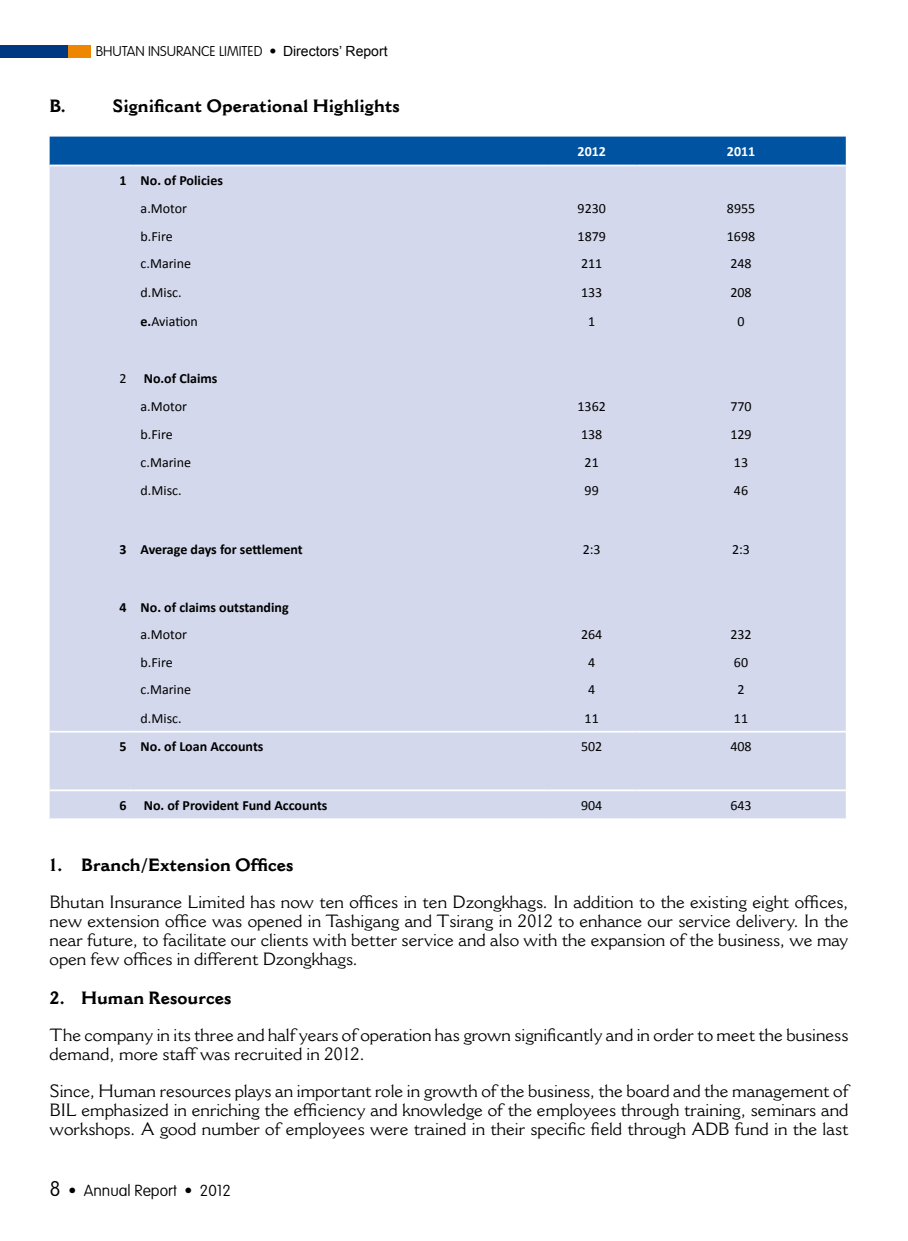
<style>
.page{position:relative;width:908px;height:1241px;background:#fff}
.page>*{position:absolute;margin:0;border:0;box-sizing:border-box;transform-origin:0 0}
.t1{font:17.5px/19.2px "Cantoria MT Std";color:#000;text-align:justify}
.t2{font:700 17.5px "Cantoria MT Std";color:#000}
.t3{font:100 15.75px "VAG Rounded";color:#000}
.t4{font:14px "Calibri";color:#000}
.t5{font:700 14px/28px "Calibri";color:#000}
.t6{font:100 14px "VAG Rounded";color:#000}
.t7{font:700 14px "Calibri";color:#fff}
.s1{font-family:"Arial";font-weight:400}
.s2{font-weight:700}
.s3{font-weight:400}
.s4{font-size:21px}
</style>
<div class="page">
<div style="left:0;top:45px;width:91px;height:12px;background:#ef8600"></div>
<div style="left:0;top:45px;width:68px;height:12px;background:#003882"></div>
<div style="left:50px;top:136px;width:796px;height:28px;background:#0053a0"></div>
<div style="left:50px;top:166px;width:796px;height:652px;background:#d3d8ec"></div>
<hr style="left:50px;top:730px;width:84px;height:2px;background:#fff">
<hr style="left:134px;top:730px;width:413px;height:2px;background:#fff">
<hr style="left:547px;top:730px;width:89px;height:2px;background:#fff">
<hr style="left:636px;top:730px;width:210px;height:2px;background:#fff">
<hr style="left:50px;top:789px;width:84px;height:2px;background:#fff">
<hr style="left:134px;top:789px;width:413px;height:2px;background:#fff">
<hr style="left:547px;top:789px;width:89px;height:2px;background:#fff">
<hr style="left:636px;top:789px;width:210px;height:2px;background:#fff">
<p class="t6" style="left:96px;top:43px;width:293px">BHUTAN INSURANCE LIMITED • <span class="s1">Directors’ Report</span></p>
<p class="t2" style="left:50px;top:95px;width:19px">B.</p>
<p class="t2" style="left:113px;top:95px;width:289px">Significant Operational Highlights</p>
<p class="t7" style="left:577px;top:143px;width:30px">2012</p>
<p class="t7" style="left:727px;top:143px;width:30px">2011</p>
<p class="t5" style="left:120px;top:165px;width:105px">1 No. of Policies</p>
<p class="t4" style="left:141px;top:199px;width:48px">a.Motor</p>
<p class="t4" style="left:577px;top:199px;width:30px">9230</p>
<p class="t4" style="left:727px;top:199px;width:30px">8955</p>
<p class="t4" style="left:141px;top:227px;width:34px">b.Fire</p>
<p class="t4" style="left:577px;top:227px;width:30px">1879</p>
<p class="t4" style="left:727px;top:227px;width:30px">1698</p>
<p class="t4" style="left:141px;top:255px;width:52px">c.Marine</p>
<p class="t4" style="left:581px;top:255px;width:23px">211</p>
<p class="t4" style="left:730px;top:255px;width:23px">248</p>
<p class="t4" style="left:141px;top:283px;width:42px">d.Misc.</p>
<p class="t4" style="left:581px;top:283px;width:23px">133</p>
<p class="t4" style="left:730px;top:283px;width:23px">208</p>
<p class="t4" style="left:141px;top:312px;width:59px"><span class="s2">e.</span>Aviation</p>
<p class="t4" style="left:588px;top:312px;width:9px">1</p>
<p class="t4" style="left:737px;top:312px;width:9px">0</p>
<p class="t5" style="left:141px;top:364px;width:78px;text-indent:-21px"><span class="s3">2</span> No.of Claims <span class="s3">a.Motor</span></p>
<p class="t4" style="left:577px;top:398px;width:30px">1362</p>
<p class="t4" style="left:730px;top:398px;width:23px">770</p>
<p class="t4" style="left:141px;top:425px;width:34px">b.Fire</p>
<p class="t4" style="left:581px;top:425px;width:23px">138</p>
<p class="t4" style="left:730px;top:425px;width:23px">129</p>
<p class="t4" style="left:141px;top:453px;width:52px">c.Marine</p>
<p class="t4" style="left:585px;top:453px;width:16px">21</p>
<p class="t4" style="left:734px;top:453px;width:16px">13</p>
<p class="t4" style="left:141px;top:481px;width:42px">d.Misc.</p>
<p class="t4" style="left:585px;top:481px;width:16px">99</p>
<p class="t4" style="left:734px;top:481px;width:16px">46</p>
<p class="t5" style="left:119px;top:534px;width:185px">3 Average days for settlement</p>
<p class="t4" style="left:583px;top:540px;width:19px">2:3</p>
<p class="t4" style="left:732px;top:540px;width:19px">2:3</p>
<p class="t5" style="left:119px;top:592px;width:171px">4 No. of claims outstanding</p>
<p class="t4" style="left:141px;top:625px;width:48px">a.Motor</p>
<p class="t4" style="left:581px;top:625px;width:23px">264</p>
<p class="t4" style="left:730px;top:625px;width:23px">232</p>
<p class="t4" style="left:141px;top:653px;width:34px">b.Fire</p>
<p class="t4" style="left:588px;top:653px;width:9px">4</p>
<p class="t4" style="left:734px;top:653px;width:16px">60</p>
<p class="t4" style="left:141px;top:681px;width:52px">c.Marine</p>
<p class="t4" style="left:588px;top:681px;width:9px">4</p>
<p class="t4" style="left:737px;top:681px;width:9px">2</p>
<p class="t4" style="left:141px;top:709px;width:42px">d.Misc.</p>
<p class="t4" style="left:585px;top:709px;width:16px">11</p>
<p class="t4" style="left:734px;top:709px;width:16px">11</p>
<p class="t5" style="left:119px;top:732px;width:145px">5 No. of Loan Accounts</p>
<p class="t4" style="left:581px;top:738px;width:23px">502</p>
<p class="t4" style="left:730px;top:738px;width:23px">408</p>
<p class="t5" style="left:119px;top:790px;width:209px">6 No. of Provident Fund Accounts</p>
<p class="t4" style="left:581px;top:796px;width:23px">904</p>
<p class="t4" style="left:730px;top:796px;width:23px">643</p>
<p class="t2" style="left:50px;top:854px;width:245px">1. Branch/Extension Offices</p>
<p class="t1" style="left:50px;top:891px;width:800px">Bhutan Insurance Limited has now ten offices in ten Dzongkhags. In addition to the existing eight offices, new extension office was opened in Tashigang and Tsirang in 2012 to enhance our service delivery. In the near future, to facilitate our clients with better service and also with the expansion of the business, we may open few offices in different Dzongkhags.</p>
<p class="t2" style="left:50px;top:987px;width:183px">2. Human Resources</p>
<p class="t1" style="left:50px;top:1024px;width:800px">The company in its three and half years of operation has grown significantly and in order to meet the business demand, more staff was recruited in 2012.</p>
<p class="t1" style="left:50px;top:1080px;width:800px">Since, Human resources plays an important role in growth of the business, the board and the management of BIL emphasized in enriching the efficiency and knowledge of the employees through training, seminars and workshops. A good number of employees were trained in their specific field through ADB fund in the last</p>
<p class="t3" style="left:50px;top:1181px;width:183px"><span class="s4">8</span> • ANNUAL REPORT • 2012</p>
</div>
